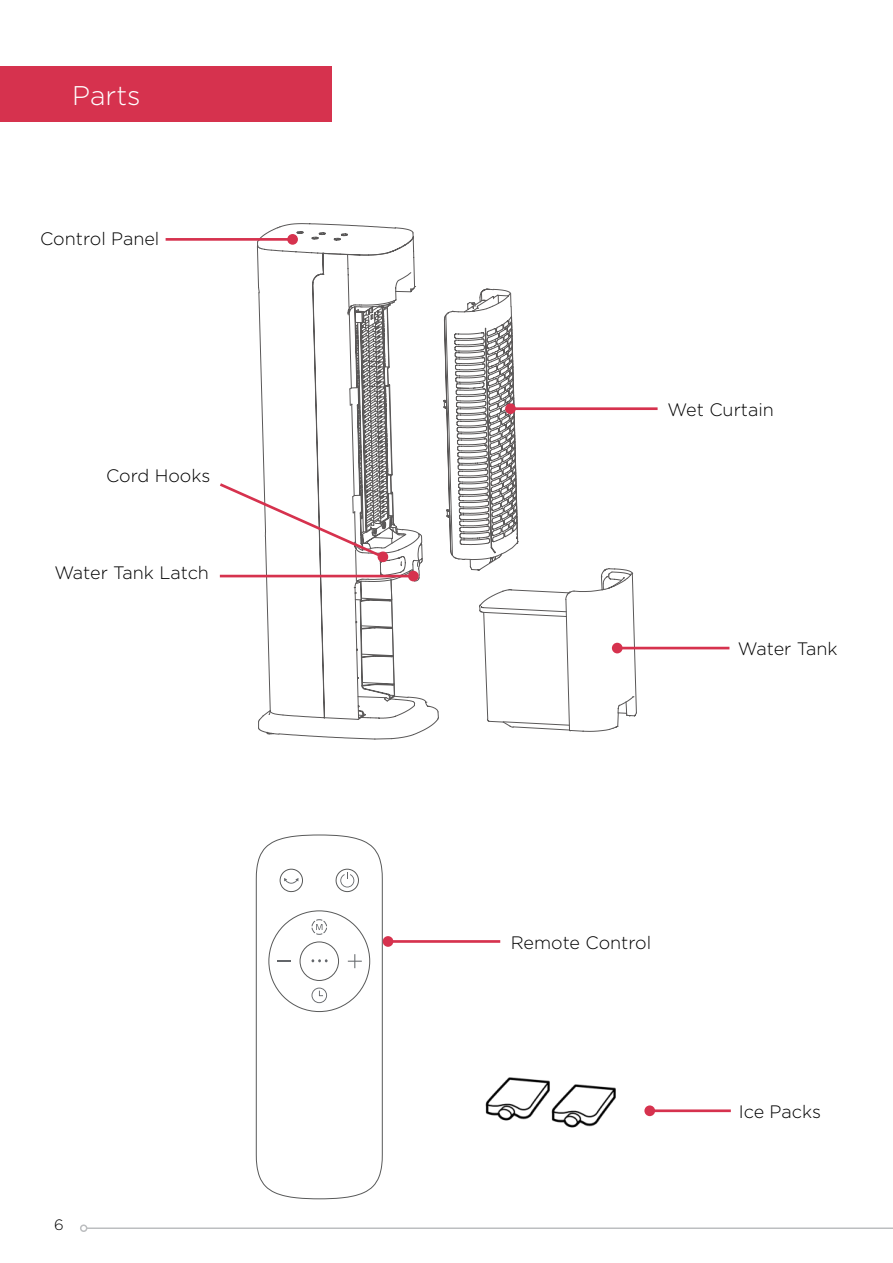
<style>
.page{position:relative;width:893px;height:1263px;background:#fff}
.page>*{position:absolute;margin:0;border:0;box-sizing:border-box;transform-origin:0 0}
.t1{font:300 27px "Gotham";color:#fff}
.t2{font:300 18px "Gotham";color:#000}
.t3{font:300 15px "Gotham";color:#000}
</style>
<div class="page">
<div style="left:0;top:66px;width:331px;height:55px;background:#d6324e"></div>
<img style="left:570px;top:1084px;width:46px;height:44px">
<img style="left:485px;top:1077px;width:85px;height:51px">
<hr style="left:166px;top:238px;width:127px;height:3px;background:#d6324e">
<hr style="left:510px;top:407px;width:148px;height:3px;background:#d6324e">
<hr style="left:617px;top:647px;width:112px;height:2px;background:#d6324e">
<svg style="left:217px;top:223px;width:420px;height:517px"></svg>
<hr style="left:220px;top:575px;width:193px;height:2px;background:#d6324e">
<div style="left:408px;top:571px;width:11px;height:10px;background:#d6324e;border-radius:50%"></div>
<svg style="left:256px;top:834px;width:127px;height:365px"></svg>
<svg style="left:340px;top:872px;width:14px;height:15px"></svg>
<svg style="left:312px;top:987px;width:15px;height:16px"></svg>
<svg style="left:277px;top:961px;width:14px;height:1px"></svg>
<svg style="left:348px;top:954px;width:14px;height:14px"></svg>
<svg style="left:284px;top:878px;width:14px;height:6px"></svg>
<svg style="left:312px;top:919px;width:15px;height:16px"></svg>
<svg style="left:311px;top:959px;width:17px;height:3px"></svg>
<hr style="left:388px;top:940px;width:112px;height:3px;background:#d6324e">
<div style="left:383px;top:936px;width:10px;height:11px;background:#d6324e;border-radius:50%"></div>
<hr style="left:650px;top:1109px;width:81px;height:3px;background:#d6324e">
<div style="left:644px;top:1105px;width:11px;height:11px;background:#d6324e;border-radius:50%"></div>
<hr style="left:87px;top:1227px;width:806px;height:2px;background:#bcbec0">
<div style="left:80px;top:1224px;width:7px;height:8px;border:2px solid #bcbec0;border-radius:50%"></div>
<h1 class="t1" style="left:72px;top:80px;width:70px">Parts</h1>
<p class="t2" style="left:40px;top:229px;width:121px">Control Panel</p>
<p class="t2" style="left:106px;top:466px;width:106px">Cord Hooks</p>
<p class="t2" style="left:54px;top:563px;width:156px">Water Tank Latch</p>
<p class="t3" style="left:54px;top:1217px;width:11px">6</p>
<p class="t2" style="left:668px;top:400px;width:108px">Wet Curtain</p>
<p class="t2" style="left:738px;top:639px;width:101px">Water Tank</p>
<p class="t2" style="left:511px;top:932px;width:142px">Remote Control</p>
<p class="t2" style="left:739px;top:1102px;width:84px">Ice Packs</p>
</div>
